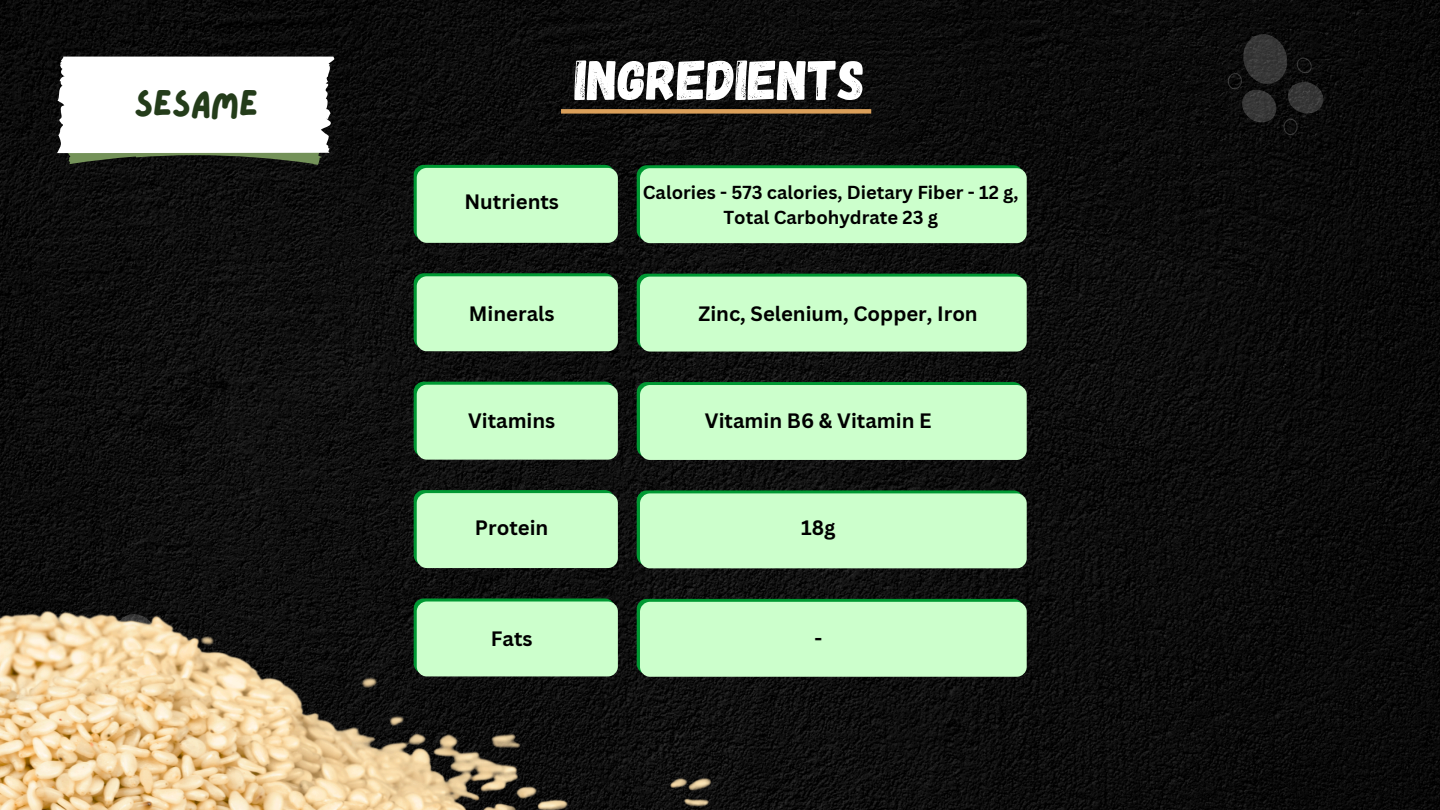
<style>
.page{position:relative;width:1440px;height:810px;background:#fff}
.page>*{position:absolute;margin:0;border:0;box-sizing:border-box;transform-origin:0 0}
.t1{font:56.55px "Gagalin";color:#fff}
.t2{font:36.75px "Lazydog";letter-spacing:-.03em;color:#243c1a}
.t3{font:700 20.25px "Canva Sans";color:#000}
.t4{font:700 18.3px "Canva Sans";color:#000}
</style>
<div class="page">
<img style="left:0;top:0;width:1440px;height:810px">
<div style="left:637px;top:165px;width:386px;height:75px;background:#093;border-radius:10px"></div>
<div style="left:640px;top:168px;width:387px;height:75px;background:#cfc;border-radius:10px"></div>
<svg style="left:414px;top:165px;width:204px;height:78px"></svg>
<svg style="left:637px;top:274px;width:386px;height:75px"></svg>
<div style="left:640px;top:277px;width:387px;height:75px;background:#cfc;border-radius:10px"></div>
<svg style="left:414px;top:273px;width:204px;height:78px"></svg>
<div style="left:637px;top:382px;width:386px;height:75px;background:#093;border-radius:10px"></div>
<div style="left:640px;top:385px;width:387px;height:75px;background:#cfc;border-radius:10px"></div>
<div style="left:637px;top:490px;width:386px;height:75px;background:#093;border-radius:10px"></div>
<div style="left:640px;top:493px;width:387px;height:75px;background:#cfc;border-radius:10px"></div>
<svg style="left:637px;top:599px;width:386px;height:75px"></svg>
<div style="left:640px;top:602px;width:387px;height:75px;background:#cfc;border-radius:10px"></div>
<div style="left:561px;top:109px;width:310px;height:5px;background:#dba05a"></div>
<svg style="left:1228px;top:33px;width:96px;height:102px"></svg>
<svg style="left:57px;top:57px;width:278px;height:108px"></svg>
<img style="left:0;top:383px;width:720px;height:427px">
<p class="t2" style="left:134px;top:85px;width:126px">SESAME</p>
<p class="t1" style="left:575px;top:43px;width:292px">INGREDIENTS</p>
<h1 class="t3" style="left:464px;top:187px;width:96px">Nutrients</h1>
<p class="t3" style="left:469px;top:300px;width:87px">Minerals</p>
<p class="t4" style="left:643px;top:179px;width:377px">Calories - 573 calories, Dietary Fiber - 12 g,</p>
<p class="t4" style="left:723px;top:205px;width:216px">Total Carbohydrate 23 g</p>
<p class="t3" style="left:699px;top:299px;width:281px">Zinc, Selenium, Copper, Iron</p>
<p class="t3" style="left:468px;top:406px;width:89px">Vitamins</p>
<p class="t3" style="left:705px;top:406px;width:228px">Vitamin B6 &amp; Vitamin E</p>
<p class="t3" style="left:475px;top:514px;width:75px">Protein</p>
<p class="t3" style="left:801px;top:514px;width:36px">18g</p>
<p class="t3" style="left:491px;top:625px;width:43px">Fats</p>
<p class="t3" style="left:814px;top:625px;width:9px">-</p>
</div>
